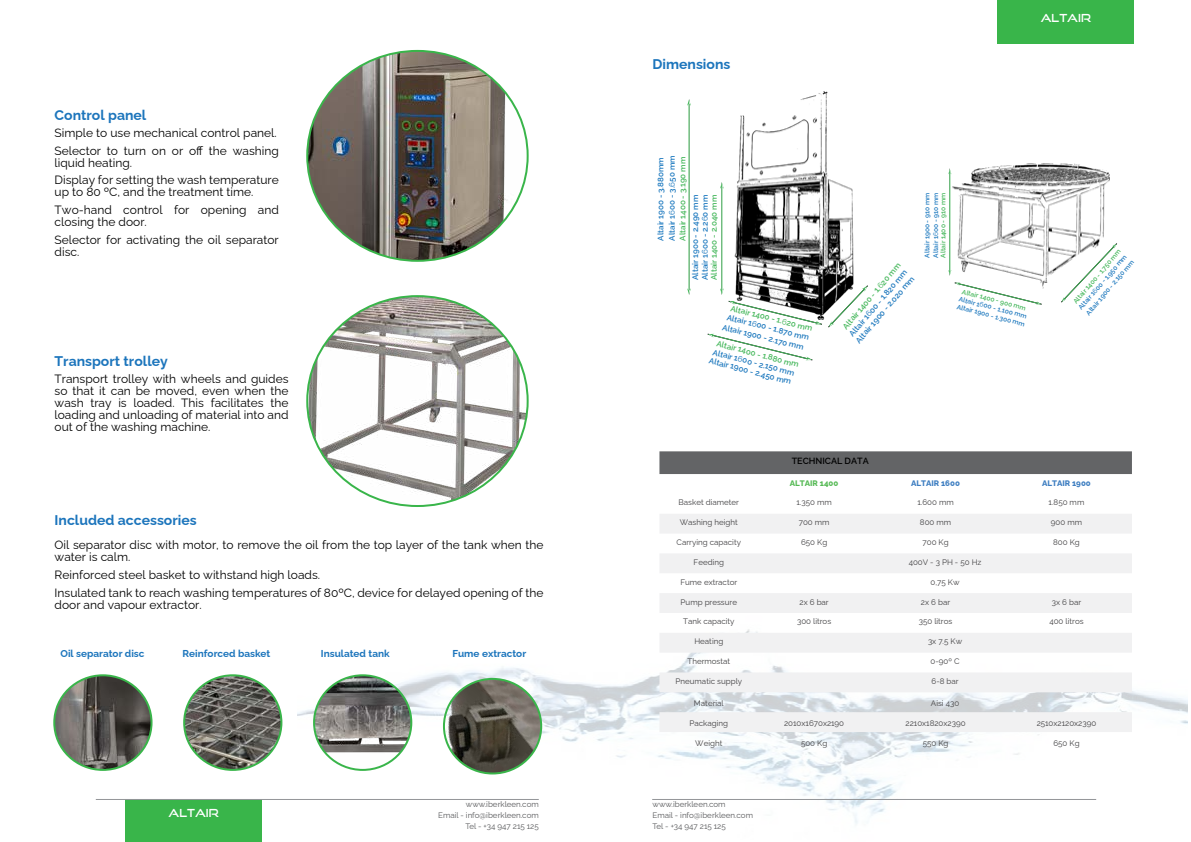
<style>
.page{position:relative;width:1191px;height:842px;background:#fff}
.page>*{position:absolute;margin:0;border:0;box-sizing:border-box;transform-origin:0 0}
.t1{font:700 14px "Raleway";color:#1c75bc}
.t2{font:12px/17.7px "Raleway";color:#000}
.t3{font:11px "Good Times Rg";color:#fff}
.t4{font:700 10px "Raleway";color:#1c75bc}
.t5{font:600 9px "Raleway";color:#000}
.t6{font:8px "Raleway";color:#414042}
.t7{font:8px/11px "Raleway";color:#58595b}
.t8{font:100 8px/8.8px "Raleway";color:#1e79be}
.t9{font:100 8px "Raleway";color:#45b75b}
.t10{font:100 8px/9.7px "Raleway";color:#1d79bf}
.t11{font:800 8px "Raleway";color:#3e7ec1}
.t12{font:800 8px "Raleway";color:#57ba56}
.t13{font:100 6.7px/8px "Raleway";color:#1e79be}
.t14{font:100 6.7px "Raleway";color:#45b75b}
.t15{font:100 6.7px/8.7px "Raleway";color:#1d79bf}
</style>
<div class="page">
<img style="left:298px;top:408px;width:889px;height:416px">
<img style="left:689px;top:92px;width:179px;height:227px">
<svg style="left:728px;top:301px;width:94px;height:24px"></svg>
<svg style="left:828px;top:286px;width:39px;height:41px"></svg>
<hr style="left:721px;top:186px;width:1px;height:105px;background:#45b75b">
<svg style="left:720px;top:288px;width:3px;height:7px"></svg>
<svg style="left:720px;top:182px;width:3px;height:7px"></svg>
<svg style="left:707px;top:334px;width:105px;height:26px"></svg>
<hr style="left:688px;top:103px;width:1px;height:188px;background:#45b75b">
<svg style="left:687px;top:288px;width:4px;height:7px"></svg>
<svg style="left:687px;top:99px;width:4px;height:7px"></svg>
<img style="left:952px;top:163px;width:157px;height:141px">
<svg style="left:1061px;top:243px;width:55px;height:59px"></svg>
<svg style="left:954px;top:283px;width:87px;height:21px"></svg>
<hr style="left:949px;top:172px;width:1px;height:100px;background:#45b75b">
<svg style="left:948px;top:270px;width:3px;height:5px"></svg>
<img style="left:307px;top:51px;width:220px;height:210px">
<img style="left:307px;top:296px;width:220px;height:210px">
<img style="left:54px;top:675px;width:97px;height:95px">
<div style="left:53px;top:674px;width:99px;height:97px;border:2px solid #39b54a;border-radius:50%"></div>
<img style="left:184px;top:675px;width:97px;height:95px">
<div style="left:183px;top:674px;width:99px;height:97px;border:2px solid #39b54a;border-radius:50%"></div>
<img style="left:314px;top:675px;width:97px;height:95px">
<div style="left:313px;top:674px;width:99px;height:97px;border:2px solid #39b54a;border-radius:50%"></div>
<img style="left:444px;top:679px;width:97px;height:94px">
<div style="left:443px;top:678px;width:99px;height:96px;border:2px solid #39b54a;border-radius:50%"></div>
<div style="left:125px;top:800px;width:137px;height:42px;background:#39b54a"></div>
<div style="left:997px;top:0;width:137px;height:43px;background:#39b54a"></div>
<hr style="left:96px;top:799px;width:443px;height:1px;background:#939598">
<hr style="left:652px;top:799px;width:444px;height:1px;background:#939598">
<div style="left:659px;top:451px;width:473px;height:23px;background:#636466"></div>
<svg style="left:659px;top:514px;width:473px;height:218px;fill:#f1f1f2"></svg>
<p class="t1" style="left:55px;top:104px;width:93px">Control panel</p>
<p class="t2" style="left:55px;top:123px;width:226px">Simple to use mechanical control panel.<br>Selector to turn on or off the washing</p>
<p class="t2" style="left:55px;top:152px;width:226px">liquid heating.<br>Display for setting the wash temperature</p>
<p class="t2" style="left:55px;top:182px;width:226px">up to 80 ºC, and the treatment time.<br>Two-hand control for opening and</p>
<p class="t2" style="left:55px;top:212px;width:226px">closing the door.<br>Selector for activating the oil separator</p>
<p class="t2" style="left:55px;top:241px;width:26px">disc.</p>
<p class="t1" style="left:55px;top:350px;width:115px">Transport trolley</p>
<p class="t2" style="left:55px;top:371px;width:235px;line-height:12px;text-align:justify">Transport trolley with wheels and guides so that it can be moved, even when the wash tray is loaded. This facilitates the loading and unloading of material into and out of the washing machine.</p>
<p class="t1" style="left:55px;top:509px;width:144px">Included accessories</p>
<p class="t2" style="left:55px;top:538px;width:490px;line-height:12px">Oil separator disc with motor, to remove the oil from the top layer of the tank when the water is calm.</p>
<p class="t2" style="left:55px;top:565px;width:490px">Reinforced steel basket to withstand high loads.<br>Insulated tank to reach washing temperatures of 80ºC, device for delayed opening of the</p>
<p class="t2" style="left:55px;top:594px;width:149px">door and vapour extractor.</p>
<p class="t4" style="left:60px;top:645px;width:86px">Oil separator disc</p>
<p class="t4" style="left:183px;top:645px;width:89px">Reinforced basket</p>
<p class="t4" style="left:321px;top:645px;width:70px">Insulated tank</p>
<p class="t4" style="left:452px;top:645px;width:75px">Fume extractor</p>
<p class="t1" style="left:652px;top:53px;width:79px">Dimensions</p>
<p class="t3" style="left:1040px;top:11px;width:52px">ALTAIR</p>
<p class="t10" style="left:654px;top:241px;width:87px;line-height:11.4px;rotate:-90deg">Altair 1900 - 3.880mm<br>Altair 1600 - 3.650 mm</p>
<p class="t9" style="left:676px;top:241px;width:86px;rotate:-90deg">Altair 1400 - 3.190 mm</p>
<p class="t10" style="left:689px;top:280px;width:87px;rotate:-90deg">Altair 1900 - 2.490 mm<br>Altair 1600 - 2.260 mm</p>
<p class="t9" style="left:707px;top:280px;width:87px;rotate:-90deg">Altair 1400 - 2.040 mm</p>
<p class="t9" style="left:732px;top:302px;width:86px;rotate:14deg">Altair 1400 - 1.620 mm</p>
<p class="t8" style="left:726px;top:310px;width:88px;line-height:10.7px;rotate:14deg">Altair 1600 - 1.870 mm<br>Altair 1900 - 2.170 mm</p>
<p class="t9" style="left:718px;top:337px;width:86px;rotate:15deg">Altair 1400 - 1.880 mm</p>
<p class="t8" style="left:713px;top:346px;width:87px;rotate:15deg">Altair 1600 - 2.150 mm<br>Altair 1900 - 2.450 mm</p>
<p class="t9" style="left:839px;top:324px;width:86px;rotate:-50deg">Altair 1400 - 1.620 mm</p>
<p class="t8" style="left:846px;top:332px;width:87px;line-height:9.5px;rotate:-50deg">Altair 1600 - 1.820 mm<br>Altair 1900 - 2.020 mm</p>
<p class="t15" style="left:922px;top:258px;width:67px;rotate:-90deg">Altair 1900 - 910 mm<br>Altair 1600 - 910 mm</p>
<p class="t14" style="left:938px;top:258px;width:66px;rotate:-90deg">Altair 1400 - 910 mm</p>
<p class="t14" style="left:963px;top:286px;width:67px;rotate:15deg">Altair 1400 - 900 mm</p>
<p class="t13" style="left:960px;top:294px;width:72px;rotate:15deg">Altair 1600 - 1.100 mm<br>Altair 1900 - 1.300 mm</p>
<p class="t14" style="left:1070px;top:299px;width:71px;rotate:-50deg">Altair 1400 - 1.750 mm</p>
<p class="t13" style="left:1076px;top:305px;width:72px;line-height:9.1px;rotate:-50deg">Altair 1600 - 1.950 mm<br>Altair 1900 - 2.150 mm</p>
<p class="t5" style="left:791px;top:453px;width:79px">TECHNICAL DATA</p>
<p class="t12" style="left:790px;top:476px;width:50px">ALTAIR 1400</p>
<p class="t11" style="left:911px;top:476px;width:50px">ALTAIR 1600</p>
<p class="t11" style="left:1042px;top:476px;width:50px">ALTAIR 1900</p>
<p class="t6" style="left:678px;top:496px;width:62px">Basket diameter</p>
<p class="t6" style="left:796px;top:496px;width:37px">1.350 mm</p>
<p class="t6" style="left:917px;top:496px;width:38px">1.600 mm</p>
<p class="t6" style="left:1048px;top:496px;width:37px">1.850 mm</p>
<p class="t6" style="left:680px;top:516px;width:60px">Washing height</p>
<p class="t6" style="left:798px;top:516px;width:32px">700 mm</p>
<p class="t6" style="left:920px;top:516px;width:33px">800 mm</p>
<p class="t6" style="left:1050px;top:516px;width:33px">900 mm</p>
<p class="t6" style="left:676px;top:536px;width:66px">Carrying capacity</p>
<p class="t6" style="left:801px;top:536px;width:28px">650 Kg</p>
<p class="t6" style="left:922px;top:536px;width:28px">700 Kg</p>
<p class="t6" style="left:1053px;top:536px;width:28px">800 Kg</p>
<p class="t6" style="left:693px;top:556px;width:32px">Feeding</p>
<p class="t6" style="left:908px;top:556px;width:74px">400V - 3 PH - 50 Hz</p>
<p class="t6" style="left:680px;top:575px;width:58px">Fume extractor</p>
<p class="t6" style="left:930px;top:575px;width:31px">0,75 Kw</p>
<p class="t6" style="left:680px;top:595px;width:58px">Pump pressure</p>
<p class="t6" style="left:799px;top:595px;width:31px">2x 6 bar</p>
<p class="t6" style="left:921px;top:595px;width:31px">2x 6 bar</p>
<p class="t6" style="left:1051px;top:595px;width:31px">3x 6 bar</p>
<p class="t6" style="left:683px;top:615px;width:53px">Tank capacity</p>
<p class="t6" style="left:797px;top:615px;width:36px">300 litros</p>
<p class="t6" style="left:918px;top:615px;width:35px">350 litros</p>
<p class="t6" style="left:1049px;top:615px;width:36px">400 litros</p>
<p class="t6" style="left:694px;top:635px;width:30px">Heating</p>
<p class="t6" style="left:928px;top:635px;width:36px">3x 7.5 Kw</p>
<p class="t6" style="left:687px;top:655px;width:44px">Thermostat</p>
<p class="t6" style="left:930px;top:655px;width:30px">0-90º C</p>
<p class="t6" style="left:675px;top:675px;width:68px">Pneumatic supply</p>
<p class="t6" style="left:931px;top:675px;width:29px">6-8 bar</p>
<p class="t6" style="left:694px;top:697px;width:31px">Material</p>
<p class="t6" style="left:931px;top:697px;width:30px">Aisi 430</p>
<p class="t6" style="left:689px;top:717px;width:40px">Packaging</p>
<p class="t6" style="left:784px;top:717px;width:62px">2010x1670x2190</p>
<p class="t6" style="left:905px;top:717px;width:61px">2210x1820x2390</p>
<p class="t6" style="left:1036px;top:717px;width:61px">2510x2120x2390</p>
<p class="t6" style="left:695px;top:736px;width:29px">Weight</p>
<p class="t6" style="left:801px;top:736px;width:28px">500 Kg</p>
<p class="t6" style="left:922px;top:736px;width:27px">550 Kg</p>
<p class="t6" style="left:1053px;top:736px;width:28px">650 Kg</p>
<p class="t7" style="left:438px;top:797px;width:102px;text-align:right">www.iberkleen.com<br>Email - info@iberkleen.com<br>Tel - +34 947 215 125</p>
<p class="t3" style="left:168px;top:806px;width:52px">ALTAIR</p>
<p class="t7" style="left:652px;top:798px;width:102px">www.iberkleen.com<br>Email - info@iberkleen.com<br>Tel - +34 947 215 125</p>
</div>
